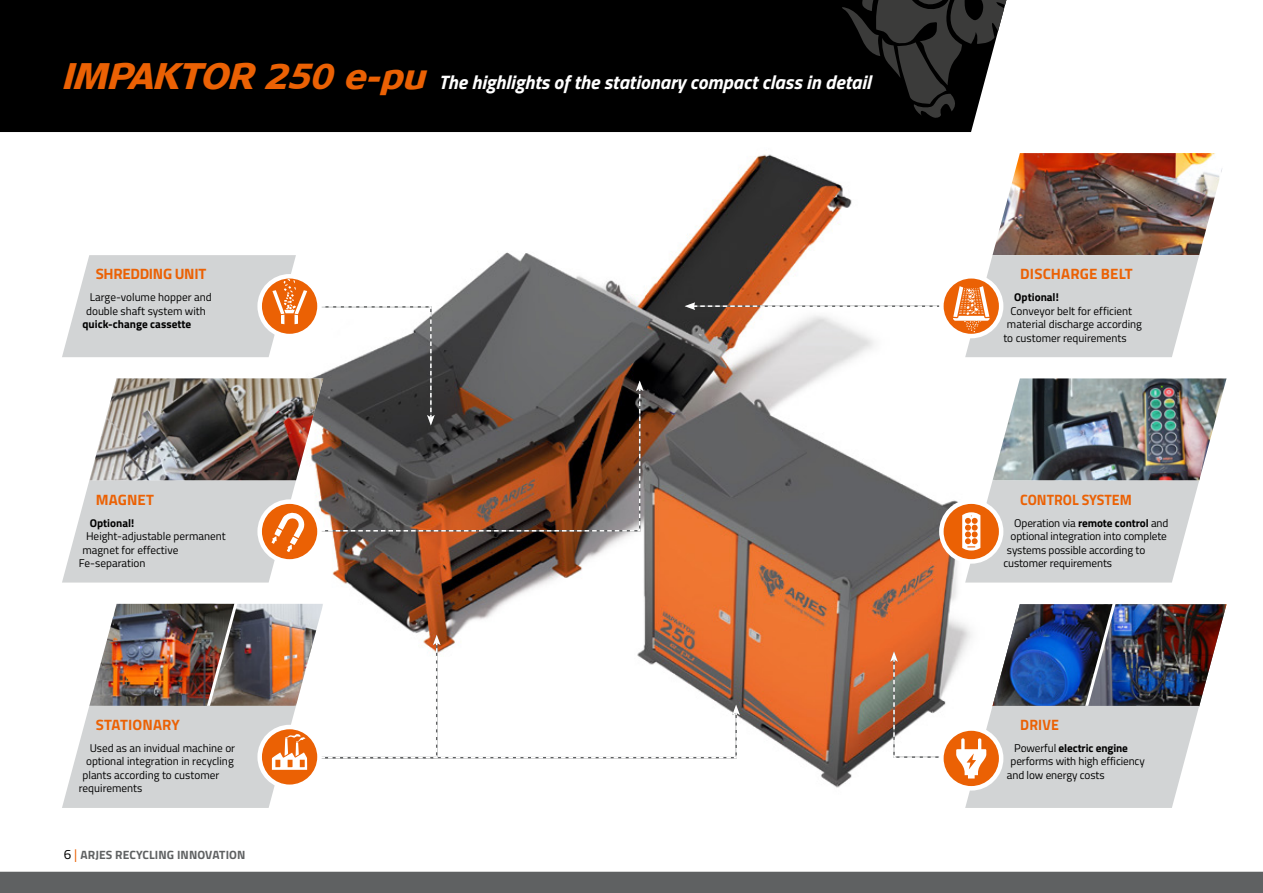
<style>
.page{position:relative;width:1263px;height:893px;background:#fff}
.page>*{position:absolute;margin:0;border:0;box-sizing:border-box;transform-origin:0 0}
.t1{font:italic 700 19.5px "Titillium";color:#fff}
.t2{font:700 15px "Titillium";color:#eb6104}
.t3{font:700 15px "Titillium";color:#eb6104;scale:.94 1}
.t4{font:700 15px "Titillium";letter-spacing:-.02em;color:#eb6104}
.t5{font:700 12px "Titillium";letter-spacing:.01em;color:#5f6162}
.t6{font:11.25px/13.5px "Titillium";color:#000;text-align:center}
.t7{font:700 11.25px "Titillium";color:#000}
.s1{font-family:"Palo Alto";font-weight:400;font-size:36px;color:#eb6104}
.s2{font-weight:400;font-size:13.5px;color:#000}
.s3{font-weight:400;font-size:13.5px;color:#eb6104}
.s4{font-weight:700}
.s5{font-weight:400}
</style>
<div class="page">
<div style="left:0;top:872px;width:1263px;height:21px;background:#5f6162"></div>
<img style="left:344px;top:154px;width:614px;height:634px">
<div style="left:0;top:0;width:975px;height:132px;background:#000"></div>
<svg style="left:842px;top:0;width:164px;height:118px;background:#2d2d2d"></svg>
<img style="left:992px;top:153px;width:230px;height:102px">
<img style="left:992px;top:378px;width:234px;height:102px">
<svg style="left:62px;top:599px;width:678px;height:209px"></svg>
<svg style="left:62px;top:255px;width:581px;height:328px"></svg>
<img style="left:890px;top:599px;width:336px;height:209px">
<svg style="left:941px;top:502px;width:60px;height:59px"></svg>
<div style="left:939px;top:499px;width:64px;height:65px;border:4px solid #fff;border-radius:50%"></div>
<svg style="left:962px;top:480px;width:237px;height:103px;background:#d8d3ce"></svg>
<svg style="left:685px;top:255px;width:514px;height:102px"></svg>
<h1 class="t1" style="left:64px;top:67px;width:809px"><span class="s1">IMPAKTOR 250 e-pu</span> The highlights of the stationary compact class in detail</h1>
<h2 class="t4" style="left:96px;top:262px;width:112px">SHREDDING UNIT</h2>
<p class="t6" style="left:86px;top:290px;width:127px">Large-volume hopper and double shaft system with</p>
<p class="t7" style="left:82px;top:316px;width:110px">quick-change cassette</p>
<h2 class="t2" style="left:96px;top:488px;width:60px">MAGNET</h2>
<p class="t7" style="left:90px;top:514px;width:46px">Optional!</p>
<p class="t6" style="left:86px;top:529px;width:141px">Height-adjustable permanent</p>
<p class="t6" style="left:82px;top:542px;width:97px">magnet for effective</p>
<p class="t6" style="left:79px;top:556px;width:68px">Fe-separation</p>
<h2 class="t2" style="left:96px;top:713px;width:86px">STATIONARY</h2>
<p class="t6" style="left:90px;top:741px;width:147px">Used as an invidual machine or</p>
<p class="t6" style="left:86px;top:754px;width:149px">optional integration in recycling</p>
<p class="t6" style="left:82px;top:768px;width:138px">plants according to customer</p>
<p class="t6" style="left:79px;top:781px;width:65px">requirements</p>
<p class="t5" style="left:64px;top:846px;width:183px"><span class="s2">6</span> <span class="s3">|</span> ARJES RECYCLING INNOVATION</p>
<h2 class="t2" style="left:1020px;top:262px;width:114px">DISCHARGE BELT</h2>
<p class="t7" style="left:1014px;top:289px;width:46px">Optional!</p>
<p class="t6" style="left:1010px;top:303px;width:123px">Conveyor belt for efficient</p>
<p class="t6" style="left:1007px;top:317px;width:136px">material discharge according</p>
<p class="t6" style="left:1003px;top:330px;width:125px">to customer requirements</p>
<h2 class="t3" style="left:1020px;top:488px;width:120px">CONTROL SYSTEM</h2>
<p class="t6" style="left:1014px;top:515px;width:156px">Operation via <span class="s4">remote control</span> and</p>
<p class="t6" style="left:1010px;top:529px;width:158px">optional integration into complete</p>
<p class="t6" style="left:1007px;top:542px;width:140px">systems possible according to</p>
<p class="t6" style="left:1003px;top:556px;width:110px">customer requirements</p>
<h2 class="t3" style="left:1020px;top:713px;width:43px">DRIVE</h2>
<p class="t7" style="left:1014px;top:739px;width:115px"><span class="s5">Powerful</span> electric engine</p>
<p class="t6" style="left:1010px;top:754px;width:136px">performs with high efficiency</p>
<p class="t6" style="left:1007px;top:768px;width:99px">and low energy costs</p>
</div>
